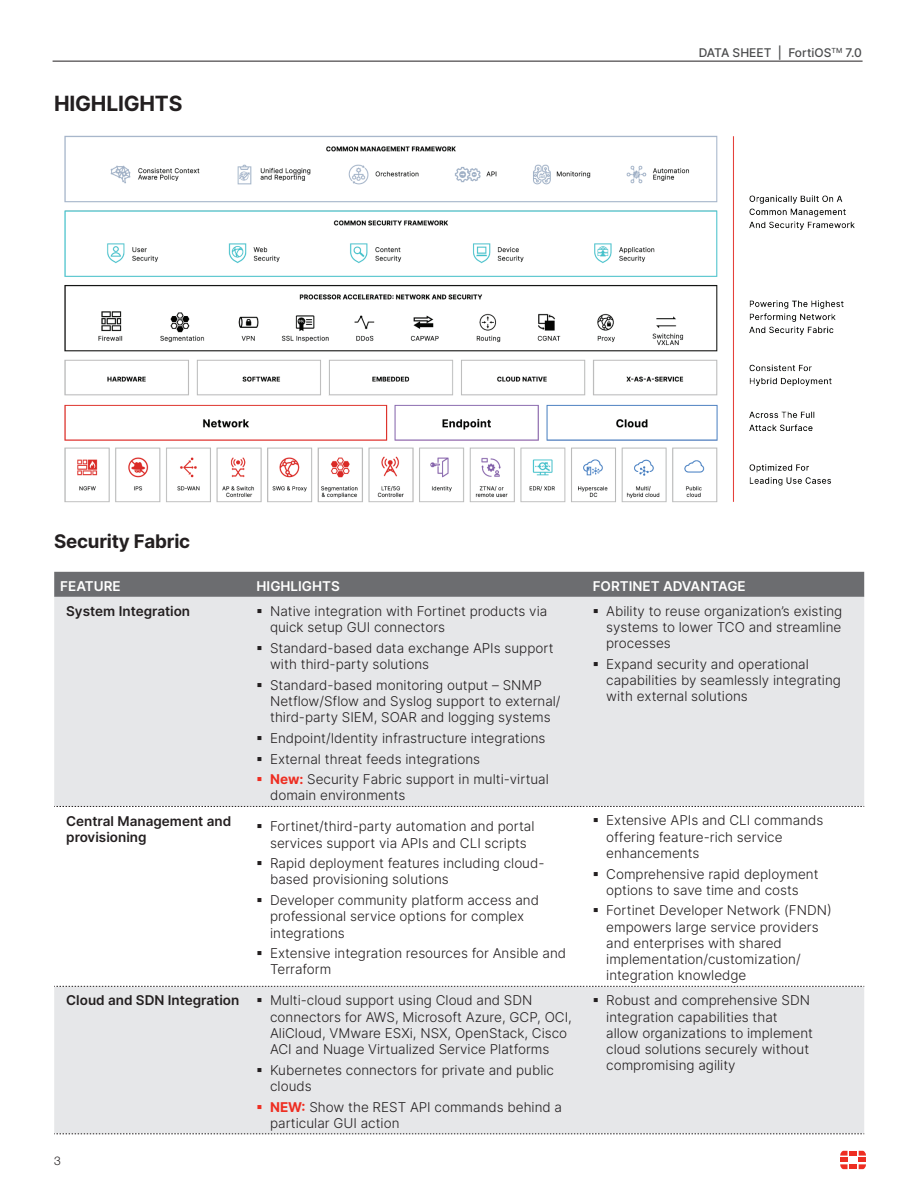
<style>
.page{position:relative;width:918px;height:1188px;background:#fff}
.page>*{position:absolute;margin:0;border:0;box-sizing:border-box;transform-origin:0 0}
.t1{font:700 21px "Inter";letter-spacing:-.01em;color:#231f20}
.t2{font:700 18.75px "Inter";letter-spacing:-.01em;color:#231f20}
.t3{font:300 13.5px/16.2px "Inter";color:#231f20}
.t4{font:600 13.5px/16.2px "Inter";color:#231f20}
.t5{font:600 13.5px "Inter";color:#fff}
.t6{font:500 12px "Inter";color:#4b4c4d}
.t7{font:300 12px "Helvetica Neue LT Pro";color:#231f20}
.s1{color:#ee2e22}
.s2{font-weight:700;color:#ee2e22}
</style>
<div class="page">
<svg style="left:840px;top:1151px;width:26px;height:18px"></svg>
<hr style="left:53px;top:61px;width:810px;height:1px;background:#231f20">
<img style="left:64px;top:136px;width:790px;height:366px">
<div style="left:54px;top:572px;width:810px;height:25px;background:#6c6d70"></div>
<svg style="left:54px;top:597px;width:810px;height:537px;fill:#e6e7e9"></svg>
<svg style="left:54px;top:806px;width:810px;height:1px"></svg>
<svg style="left:54px;top:986px;width:810px;height:1px"></svg>
<svg style="left:54px;top:1134px;width:810px;height:1px"></svg>
<h1 class="t1" style="left:54px;top:88px;width:130px">HIGHLIGHTS</h1>
<p class="t6" style="left:699px;top:44px;width:165px">DATA SHEET | FortiOS<sup>TM</sup> 7.0</p>
<h2 class="t2" style="left:54px;top:527px;width:138px">Security Fabric</h2>
<p class="t5" style="left:60px;top:576px;width:62px">FEATURE</p>
<p class="t5" style="left:257px;top:576px;width:85px">HIGHLIGHTS</p>
<p class="t5" style="left:593px;top:576px;width:155px">FORTINET ADVANTAGE</p>
<p class="t4" style="left:66px;top:603px;width:125px">System Integration</p>
<p class="t3" style="left:270px;top:603px;width:279px;text-indent:-14px">▪ Native integration with Fortinet products via quick setup GUI connectors</p>
<p class="t3" style="left:270px;top:640px;width:285px;text-indent:-14px">▪ Standard-based data exchange APIs support with third-party solutions</p>
<p class="t3" style="left:270px;top:676px;width:292px;text-indent:-14px">▪ Standard-based monitoring output – SNMP<br>Netflow/Sflow and Syslog support to external/ third-party SIEM, SOAR and logging systems</p>
<p class="t3" style="left:257px;top:730px;width:290px">▪ Endpoint/Identity infrastructure integrations</p>
<p class="t3" style="left:257px;top:750px;width:225px">▪ External threat feeds integrations</p>
<p class="t3" style="left:270px;top:771px;width:280px;text-indent:-14px"><span class="s1">▪</span> <span class="s2">New:</span> Security Fabric support in multi-virtual domain environments</p>
<p class="t3" style="left:606px;top:603px;width:238px;text-align:justify;text-indent:-14px">▪ Ability to reuse organization’s existing systems to lower TCO and streamline processes</p>
<p class="t3" style="left:606px;top:656px;width:236px;text-indent:-14px">▪ Expand security and operational capabilities by seamlessly integrating with external solutions</p>
<p class="t4" style="left:66px;top:812px;width:167px">Central Management and provisioning</p>
<p class="t3" style="left:257px;top:818px;width:280px;text-align:center">▪ Fortinet/third-party automation and portal services support via APIs and CLI scripts</p>
<p class="t3" style="left:270px;top:855px;width:276px;text-indent:-14px">▪ Rapid deployment features including cloud&shy;based provisioning solutions</p>
<p class="t3" style="left:270px;top:892px;width:271px;text-indent:-14px">▪ Developer community platform access and professional service options for complex integrations</p>
<p class="t3" style="left:270px;top:945px;width:298px;text-indent:-14px">▪ Extensive integration resources for Ansible and<br>Terraform</p>
<p class="t4" style="left:66px;top:992px;width:175px">Cloud and SDN Integration</p>
<p class="t3" style="left:270px;top:992px;width:303px;text-indent:-14px">▪ Multi-cloud support using Cloud and SDN connectors for AWS, Microsoft Azure, GCP, OCI, AliCloud, VMware ESXi, NSX, OpenStack, Cisco ACI and Nuage Virtualized Service Platforms</p>
<p class="t3" style="left:270px;top:1061px;width:286px;text-indent:-14px">▪ Kubernetes connectors for private and public clouds</p>
<p class="t3" style="left:270px;top:1098px;width:294px;text-indent:-14px"><span class="s1">▪</span> <span class="s2">NEW:</span> Show the REST API commands behind a particular GUI action</p>
<p class="t7" style="left:54px;top:1154px;width:8px">3</p>
<p class="t3" style="left:606px;top:812px;width:219px;text-indent:-14px">▪ Extensive APIs and CLI commands offering feature-rich service enhancements</p>
<p class="t3" style="left:593px;top:865px;width:227px;text-align:center">▪ Comprehensive rapid deployment options to save time and costs</p>
<p class="t3" style="left:606px;top:902px;width:227px;text-indent:-14px">▪ Fortinet Developer Network (FNDN) empowers large service providers and enterprises with shared implementation/customization/ integration knowledge</p>
<p class="t3" style="left:606px;top:992px;width:208px;text-indent:-14px">▪ Robust and comprehensive SDN integration capabilities that allow organizations to implement cloud solutions securely without compromising agility</p>
</div>
